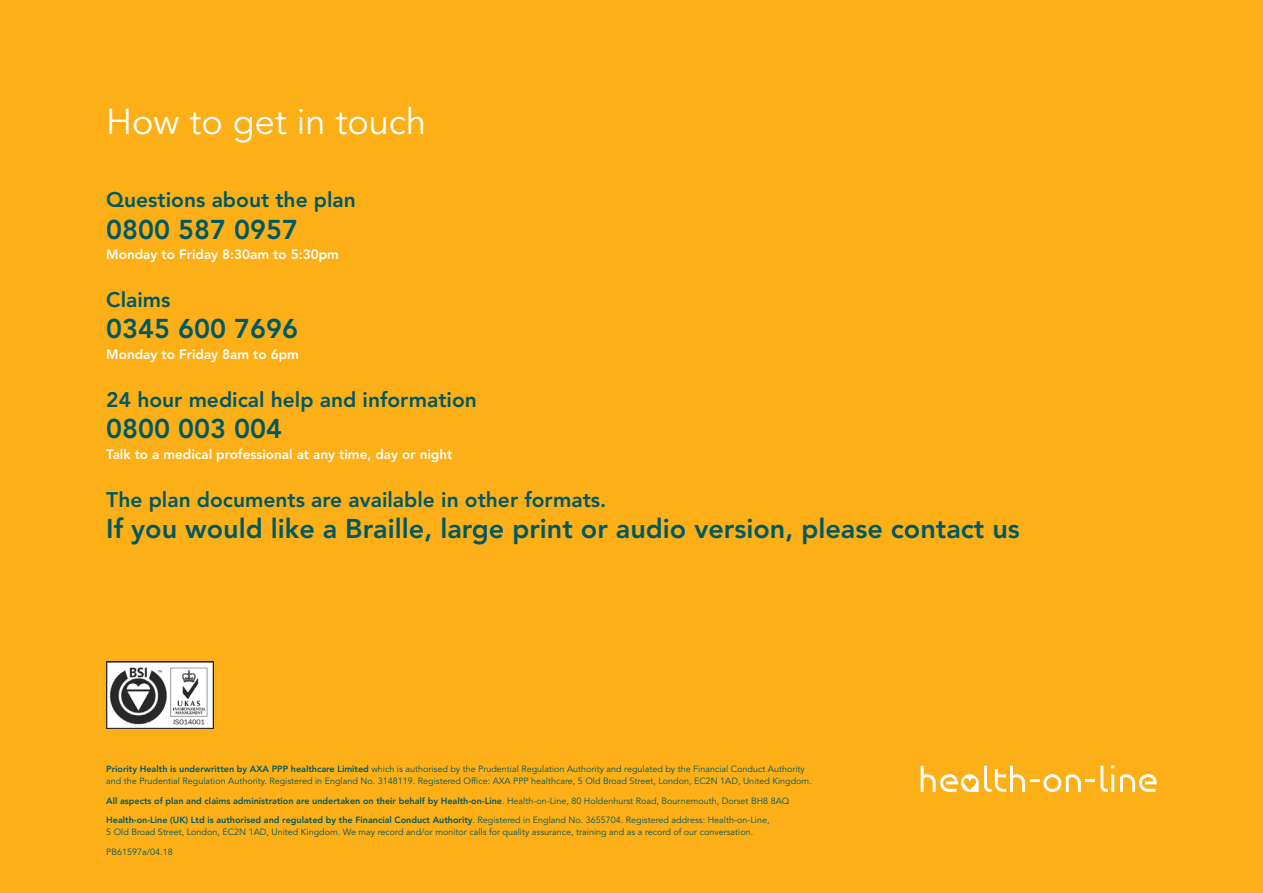
<style>
.page{position:relative;width:1263px;height:893px;background:#fcaf17}
.page>*{position:absolute;margin:0;border:0;box-sizing:border-box;transform-origin:0 0}
.t1{font:36px "Avenir LT Std";color:#fff}
.t2{font:800 27px "Avenir LT Std";color:#005862}
.t3{font:800 21px "Avenir LT Std";color:#005862}
.t4{font:800 13.5px "Avenir LT Std";color:#fff}
.t5{font:9px/12px "Avenir LT Std";color:#005862}
.t6{font:800 9px/19.5px "Avenir LT Std";color:#005862}
.s1{font-weight:800}
.s2{font-weight:400}
</style>
<div class="page">
<svg style="left:1120px;top:774px;width:37px;height:18px"></svg>
<svg style="left:921px;top:765px;width:193px;height:27px"></svg>
<img style="left:107px;top:661px;width:106px;height:67px">
<h1 class="t1" style="left:106px;top:106px;width:321px">How to get in touch</h1>
<h3 class="t3" style="left:106px;top:191px;width:251px">Questions about the plan</h3>
<h2 class="t2" style="left:106px;top:218px;width:193px">0800 587 0957</h2>
<h3 class="t4" style="left:106px;top:248px;width:234px">Monday to Friday 8:30am to 5:30pm</h3>
<h3 class="t3" style="left:106px;top:291px;width:66px">Claims</h3>
<h2 class="t2" style="left:106px;top:317px;width:193px">0345 600 7696</h2>
<h3 class="t4" style="left:106px;top:348px;width:194px">Monday to Friday 8am to 6pm</h3>
<h3 class="t3" style="left:106px;top:390px;width:372px">24 hour medical help and information</h3>
<h2 class="t2" style="left:106px;top:417px;width:177px">0800 003 004</h2>
<h3 class="t4" style="left:106px;top:448px;width:348px">Talk to a medical professional at any time, day or night</h3>
<h3 class="t3" style="left:106px;top:490px;width:502px">The plan documents are available in other formats.</h3>
<h2 class="t2" style="left:106px;top:517px;width:915px">If you would like a Braille, large print or audio version, please contact us</h2>
<p class="t5" style="left:106px;top:764px;width:707px"><span class="s1">Priority Health is underwritten by AXA PPP healthcare Limited</span> which is authorised by the Prudential Regulation Authority and regulated by the Financial Conduct Authority and the Prudential Regulation Authority. Registered in England No. 3148119. Registered Office: AXA PPP healthcare, 5 Old Broad Street, London, EC2N 1AD, United Kingdom.</p>
<p class="t6" style="left:106px;top:791px;width:685px">All aspects of plan and claims administration are undertaken on their behalf by Health-on-Line<span class="s2">. Health-on-Line, 80 Holdenhurst Road, Bournemouth, Dorset BH8 8AQ<br></span>Health-on-Line (UK) Ltd is authorised and regulated by the Financial Conduct Authority<span class="s2">. Registered in England No. 3655704. Registered address: Health-on-Line,</span></p>
<p class="t5" style="left:106px;top:823px;width:648px;line-height:19.5px">5 Old Broad Street, London, EC2N 1AD, United Kingdom. We may record and/or monitor calls for quality assurance, training and as a record of our conversation.<br>PB61597a/04.18</p>
</div>
